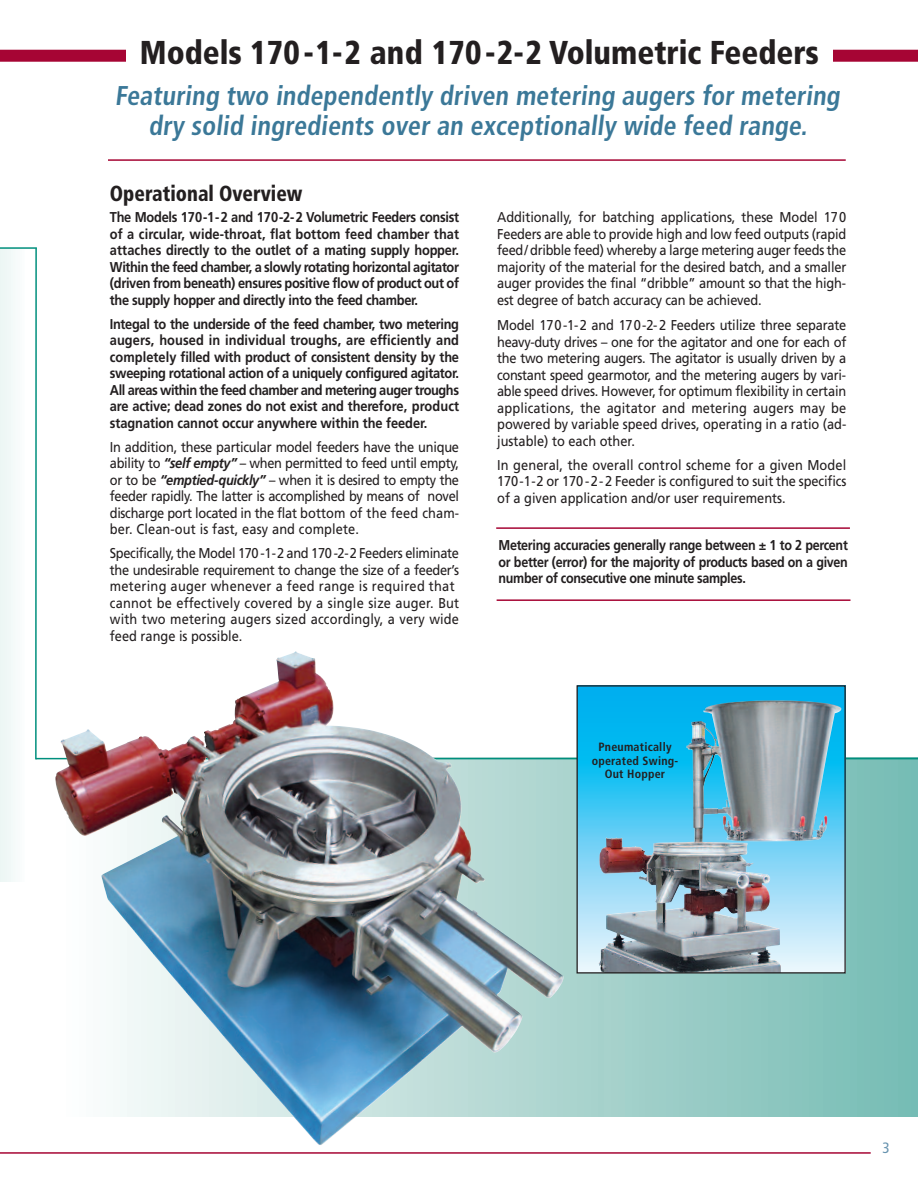
<style>
.page{position:relative;width:918px;height:1188px;background:#fff}
.page>*{position:absolute;margin:0;border:0;box-sizing:border-box;transform-origin:0 0}
.t1{font:900 condensed 33px "Frutiger";color:#231f20;scale:.95 1}
.t2{font:700 condensed 27.15px/30px "Frutiger";color:#3b7898;text-align:center;scale:.95 1}
.t3{font:900 condensed 21.75px "Frutiger";color:#231f20;scale:.9 1}
.t4{font:condensed 15px "Frutiger";color:#6793af}
.t5{font:14.25px/16.5px "Frutiger";color:#231f20;text-align:justify;scale:.9 1}
.t6{font:700 14.25px/16.5px "Frutiger";letter-spacing:-.025em;color:#231f20;text-align:justify;scale:.9 1}
.t7{font:700 14.25px/16.5px "Frutiger";letter-spacing:-.025em;color:#231f20;text-align:justify;scale:.88 1}
.t8{font:700 condensed 12px/13.5px "Frutiger";letter-spacing:.02em;color:#231f20;text-align:center}
.s1{font-weight:700;font-style:italic}
</style>
<div class="page">
<svg style="left:120px;top:759px;width:798px;height:358px;background:#96c9c8"></svg>
<div style="left:0;top:248px;width:24px;height:634px;background:#f3faf9"></div>
<hr style="left:36px;top:758px;width:882px;height:1px;background:#008f7d">
<hr style="left:0;top:247px;width:37px;height:2px;background:#008f7d">
<div style="left:0;top:50px;width:918px;height:12px;background:#a60534"></div>
<div style="left:126px;top:38px;width:706px;height:51px;background:#fff"></div>
<hr style="left:108px;top:159px;width:738px;height:2px;background:#a60534">
<hr style="left:0;top:1152px;width:871px;height:2px;background:#a60534">
<hr style="left:496px;top:527px;width:354px;height:2px;background:#a60534">
<hr style="left:35px;top:248px;width:2px;height:511px;background:#008f7d">
<hr style="left:497px;top:599px;width:353px;height:2px;background:#a60534">
<img style="left:60px;top:651px;width:504px;height:401px">
<img style="left:579px;top:687px;width:265px;height:285px">
<img style="left:611px;top:700px;width:230px;height:155px">
<div style="left:577px;top:685px;width:269px;height:289px;border:1px solid #231f20"></div>
<h1 class="t1" style="left:140px;top:39px;width:716px">Models 170-1-2 and 170-2-2 Volumetric Feeders</h1>
<h2 class="t2" style="left:115px;top:83px;width:768px">Featuring two independently driven metering augers for metering dry solid ingredients over an exceptionally wide feed range.</h2>
<h3 class="t3" style="left:110px;top:185px;width:215px">Operational Overview</h3>
<p class="t6" style="left:110px;top:210px;width:389px">The Models 170-1-2 and 170-2-2 Volumetric Feeders consist of a circular, wide-throat, flat bottom feed chamber that attaches directly to the outlet of a mating supply hopper.<br>Within the feed chamber, a slowly rotating horizontal agitator (driven from beneath) ensures positive flow of product out of the supply hopper and directly into the feed chamber.</p>
<p class="t6" style="left:110px;top:317px;width:389px">Integal to the underside of the feed chamber, two metering augers, housed in individual troughs, are efficiently and completely filled with product of consistent density by the sweeping rotational action of a uniquely configured agitator.<br>All areas within the feed chamber and metering auger troughs are active; dead zones do not exist and therefore, product stagnation cannot occur anywhere within the feeder.</p>
<p class="t5" style="left:110px;top:440px;width:390px">In addition, these particular model feeders have the unique ability to <span class="s1">“self empty”</span> – when permitted to feed until empty, or to be <span class="s1">“emptied-quickly”</span> – when it is desired to empty the feeder rapidly. The latter is accomplished by means of novel discharge port located in the flat bottom of the feed cham&shy;ber. Clean-out is fast, easy and complete.</p>
<p class="t5" style="left:110px;top:546px;width:389px;text-align:left">Specifically, the Model 170 -1-2 and 170 -2-2 Feeders eliminate the undesirable requirement to change the size of a feeder’s metering auger whenever a feed range is required that cannot be effectively covered by a single size auger. But with two metering augers sized accordingly, a very wide feed range is possible.</p>
<p class="t5" style="left:497px;top:210px;width:389px">Additionally, for batching applications, these Model 170<br>Feeders are able to provide high and low feed outputs (rapid feed/ dribble feed) whereby a large metering auger feeds the majority of the material for the desired batch, and a smaller auger provides the final “dribble” amount so that the high&shy;est degree of batch accuracy can be achieved.</p>
<p class="t5" style="left:497px;top:318px;width:389px">Model 170-1-2 and 170-2-2 Feeders utilize three separate heavy-duty drives – one for the agitator and one for each of the two metering augers. The agitator is usually driven by a constant speed gearmotor, and the metering augers by vari&shy;able speed drives. However, for optimum flexibility in certain applications, the agitator and metering augers may be powered by variable speed drives, operating in a ratio (ad&shy;justable) to each other.</p>
<p class="t5" style="left:497px;top:458px;width:389px">In general, the overall control scheme for a given Model 170-1-2 or 170 -2-2 Feeder is configured to suit the specifics of a given application and/or user requirements.</p>
<p class="t7" style="left:499px;top:538px;width:398px">Metering accuracies generally range between ± 1 to 2 percent or better (error) for the majority of products based on a given number of consecutive one minute samples.</p>
<p class="t8" style="left:592px;top:741px;width:88px">Pneumatically operated Swing-<br>Out Hopper</p>
<p class="t4" style="left:883px;top:1142px;width:9px">3</p>
</div>
